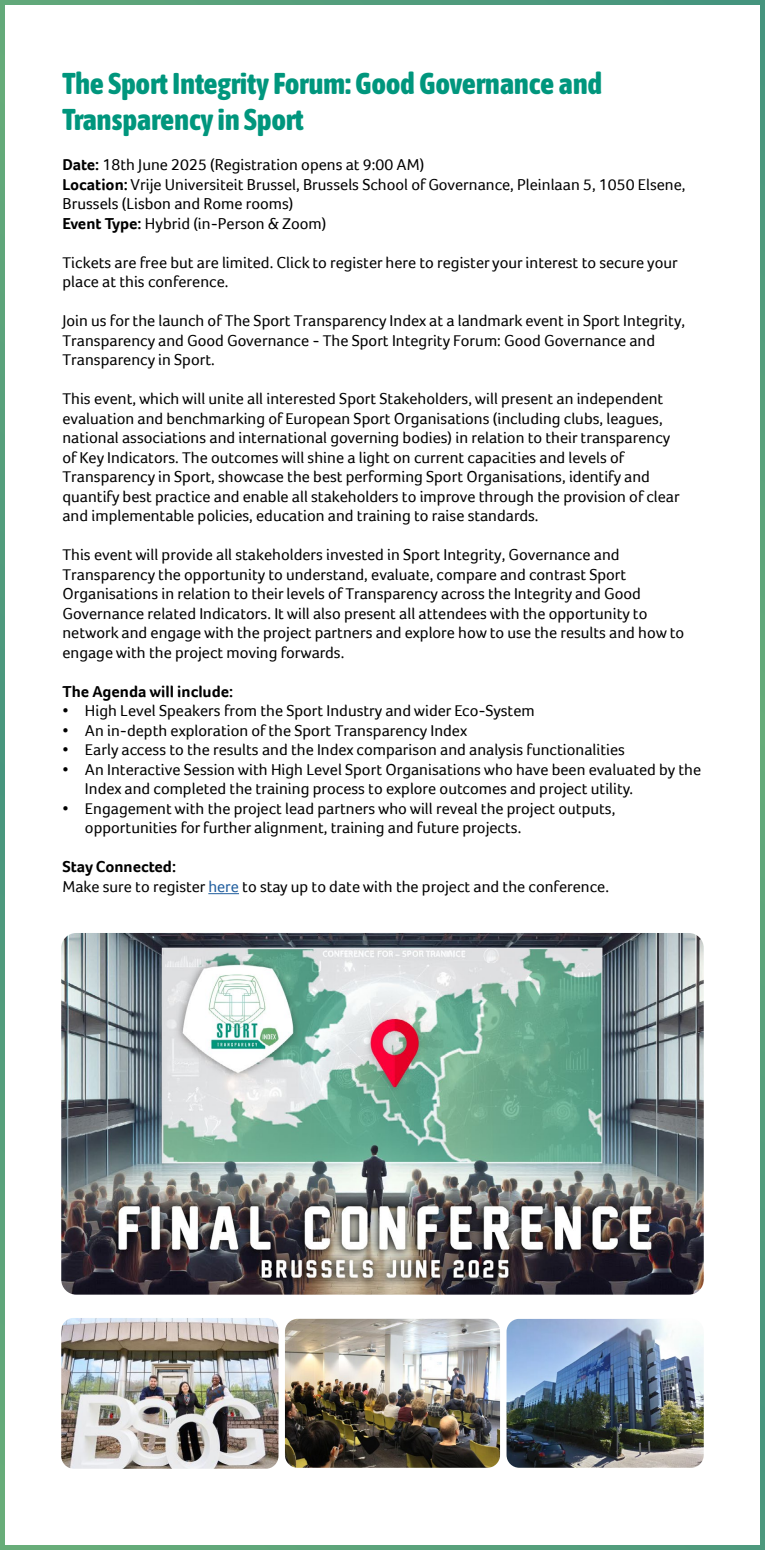
<style>
.page{position:relative;width:765px;height:1550px;background:#fff}
.page>*{position:absolute;margin:0;border:0;box-sizing:border-box;transform-origin:0 0}
.t1{font:800 30px/36px "Asap Condensed";letter-spacing:.01em;color:#00967d}
.t2{font:16.25px/19.5px "Foco";color:#000}
.t3{font:700 16.25px "Foco";color:#000}
.s1{font-weight:700}
.s2{color:#215e9e}
</style>
<div class="page">
<div style="left:0;top:0;width:765px;height:1550px;border:5px solid #fff"></div>
<hr style="left:208px;top:893px;width:31px;height:1px;background:#215e9e">
<img style="left:61px;top:933px;width:643px;height:362px">
<img style="left:61px;top:1318px;width:217px;height:151px">
<img style="left:285px;top:1319px;width:215px;height:149px">
<img style="left:507px;top:1319px;width:197px;height:149px">
<h1 class="t1" style="left:62px;top:64px;width:541px">The Sport Integrity Forum: Good Governance and<br>Transparency in Sport</h1>
<p class="t2" style="left:62px;top:155px;width:625px"><span class="s1">Date:</span> 18th June 2025 (Registration opens at 9:00 AM)<br><span class="s1">Location:</span> Vrije Universiteit Brussel, Brussels School of Governance, Pleinlaan 5, 1050 Elsene, Brussels (Lisbon and Rome rooms)<br><span class="s1">Event Type:</span> Hybrid (in-Person &amp; Zoom)</p>
<p class="t2" style="left:62px;top:252px;width:617px">Tickets are free but are limited. Click to register here to register your interest to secure your place at this conference.</p>
<p class="t2" style="left:62px;top:311px;width:624px">Join us for the launch of The Sport Transparency Index at a landmark event in Sport Integrity,<br>Transparency and Good Governance - The Sport Integrity Forum: Good Governance and<br>Transparency in Sport.</p>
<p class="t2" style="left:62px;top:389px;width:619px">This event, which will unite all interested Sport Stakeholders, will present an independent evaluation and benchmarking of European Sport Organisations (including clubs, leagues, national associations and international governing bodies) in relation to their transparency of Key Indicators. The outcomes will shine a light on current capacities and levels of Transparency in Sport, showcase the best performing Sport Organisations, identify and quantify best practice and enable all stakeholders to improve through the provision of clear and implementable policies, education and training to raise standards.</p>
<p class="t2" style="left:62px;top:545px;width:623px">This event will provide all stakeholders invested in Sport Integrity, Governance and Transparency the opportunity to understand, evaluate, compare and contrast Sport Organisations in relation to their levels of Transparency across the Integrity and Good Governance related Indicators. It will also present all attendees with the opportunity to network and engage with the project partners and explore how to use the results and how to engage with the project moving forwards.</p>
<p class="t3" style="left:62px;top:680px;width:172px">The Agenda will include:</p>
<p class="t2" style="left:62px;top:701px;width:474px">• High Level Speakers from the Sport Industry and wider Eco-System</p>
<p class="t2" style="left:62px;top:720px;width:406px">• An in-depth exploration of the Sport Transparency Index</p>
<p class="t2" style="left:62px;top:740px;width:564px">• Early access to the results and the Index comparison and analysis functionalities</p>
<p class="t2" style="left:85px;top:759px;width:618px;text-indent:-23px">• An Interactive Session with High Level Sport Organisations who have been evaluated by the<br>Index and completed the training process to explore outcomes and project utility.</p>
<p class="t2" style="left:85px;top:798px;width:532px;text-indent:-23px">• Engagement with the project lead partners who will reveal the project outputs, opportunities for further alignment, training and future projects.</p>
<p class="t2" style="left:62px;top:857px;width:548px"><span class="s1">Stay Connected:<br></span>Make sure to register <span class="s2">here</span> to stay up to date with the project and the conference.</p>
</div>
